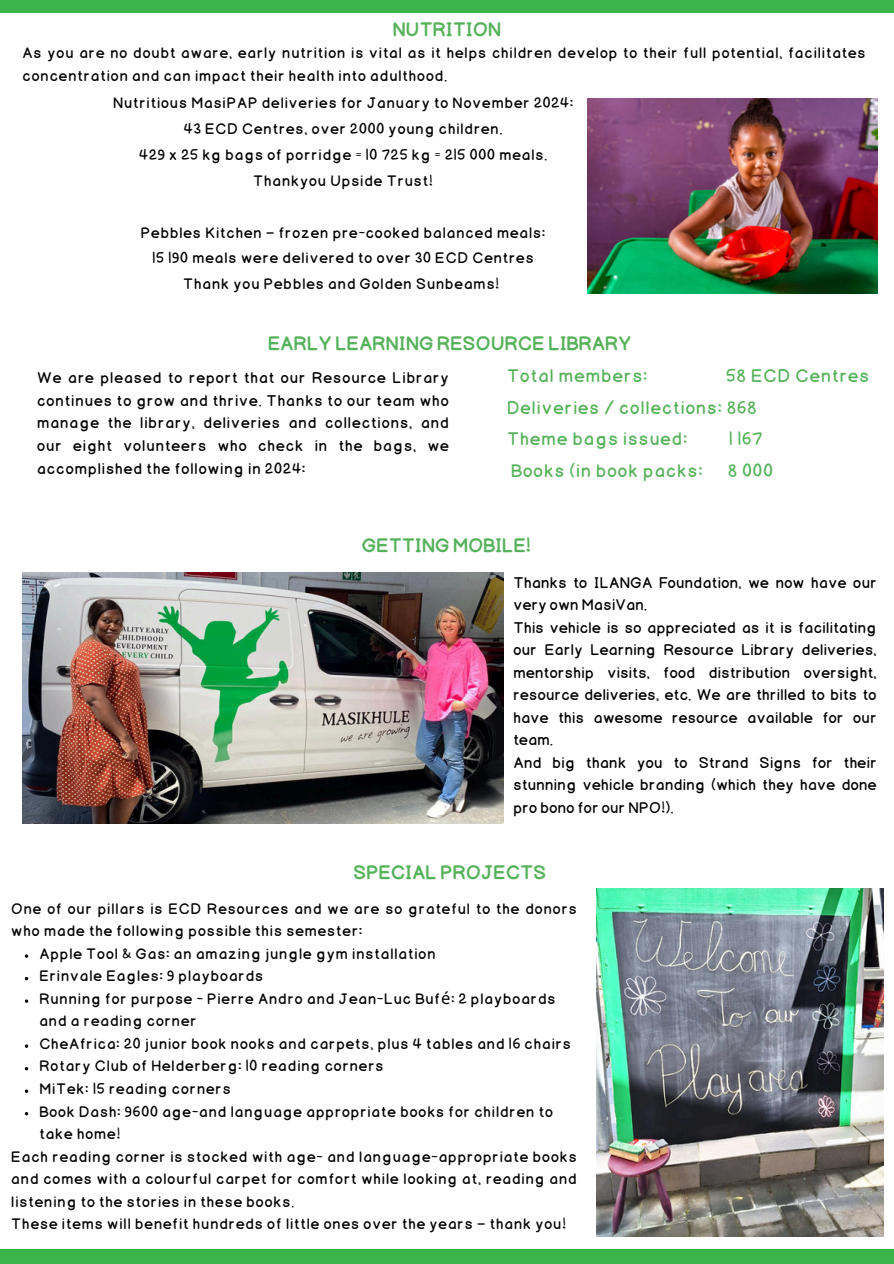
<style>
.page{position:relative;width:894px;height:1264px;background:#fff}
.page>*{position:absolute;margin:0;border:0;box-sizing:border-box;transform-origin:0 0}
.t1{font:21px "DG Jory";letter-spacing:.02em;color:#56b25a}
.t2{font:300 19.8px/31.5px "DG Jory";letter-spacing:.06em;color:#56b25a}
.t3{font:300 16.8px/22.5px "DG Jory";letter-spacing:.025em;color:#000;text-align:justify}
.t4{font:300 16.5px/22.5px "DG Jory";letter-spacing:.06em;color:#000}
.s1{font-family:"Noto Sans Gurmukhi";font-weight:400}
.s2{font-family:"Noto Sans";font-weight:400}
</style>
<div class="page">
<div style="left:0;top:0;width:893px;height:12px;background:#3bb54a"></div>
<div style="left:0;top:1249px;width:893px;height:14px;background:#3bb54a"></div>
<img style="left:23px;top:572px;width:480px;height:251px">
<img style="left:587px;top:99px;width:289px;height:194px">
<img style="left:596px;top:888px;width:286px;height:348px">
<h1 class="t1" style="left:392px;top:22px;width:110px">NUTRITION</h1>
<p class="t4" style="left:23px;top:43px;width:844px">As you are no doubt aware, early nutrition is vital as it helps children develop to their full potential, facilitates concentration and can impact their health into adulthood.</p>
<p class="t4" style="left:113px;top:94px;width:461px">Nutritious MasiPAP deliveries for January to November 2024:</p>
<p class="t4" style="left:184px;top:120px;width:320px">43 ECD Centres, over 2000 young children.</p>
<p class="t4" style="left:139px;top:146px;width:409px">429 x 25 kg bags of porridge = 10 725 kg = 215 000 meals.</p>
<p class="t4" style="left:253px;top:171px;width:181px">Thankyou Upside Trust!</p>
<p class="t4" style="left:141px;top:223px;width:405px">Pebbles Kitchen <span class="s1">–</span> frozen pre-cooked balanced meals:</p>
<p class="t4" style="left:152px;top:249px;width:382px">15 190 meals were delivered to over 30 ECD Centres</p>
<p class="t4" style="left:183px;top:275px;width:318px">Thank you Pebbles and Golden Sunbeams!</p>
<p class="t1" style="left:268px;top:336px;width:364px">EARLY LEARNING RESOURCE LIBRARY</p>
<p class="t3" style="left:37px;top:369px;width:413px">We are pleased to report that our Resource Library continues to grow and thrive. Thanks to our team who manage the library, deliveries and collections, and our eight volunteers who check in the bags, we accomplished the following in 2024:</p>
<h1 class="t2" style="left:507px;top:363px;width:363px;text-indent:219px">58 ECD Centres<br>Deliveries / collections: 868<br>Theme bags issued:</h1>
<h1 class="t2" style="left:507px;top:363px;width:142px">Total members:</h1>
<h1 class="t2" style="left:729px;top:426px;width:35px">1 167</h1>
<h1 class="t2" style="left:511px;top:457px;width:193px">Books (in book packs:</h1>
<h1 class="t2" style="left:728px;top:457px;width:46px">8 000</h1>
<p class="t1" style="left:362px;top:537px;width:170px">GETTING MOBILE!</p>
<p class="t3" style="left:513px;top:573px;width:364px">Thanks to ILANGA Foundation, we now have our very own MasiVan.</p>
<p class="t3" style="left:513px;top:618px;width:364px">This vehicle is so appreciated as it is facilitating our Early Learning Resource Library deliveries, mentorship visits, food distribution oversight, resource deliveries, etc. We are thrilled to bits to have this awesome resource available for our team.</p>
<p class="t3" style="left:513px;top:753px;width:364px">And big thank you to Strand Signs for their stunning vehicle branding (which they have done pro bono for our NPO!).</p>
<p class="t1" style="left:353px;top:865px;width:194px">SPECIAL PROJECTS</p>
<p class="t4" style="left:11px;top:899px;width:566px">One of our pillars is ECD Resources and we are so grateful to the donors who made the following possible this semester:</p>
<p class="t4" style="left:39px;top:944px;width:397px">Apple Tool &amp; Gas: an amazing jungle gym installation</p>
<p class="t4" style="left:39px;top:967px;width:225px">Erinvale Eagles: 9 playboards</p>
<p class="t4" style="left:39px;top:989px;width:517px">Running for purpose - Pierre Andro and Jean-Luc Buf<span class="s2">é</span>: 2 playboards and a reading corner</p>
<p class="t4" style="left:39px;top:1034px;width:533px">CheAfrica: 20 junior book nooks and carpets, plus 4 tables and 16 chairs</p>
<p class="t4" style="left:39px;top:1057px;width:345px">Rotary Club of Helderberg: 10 reading corners</p>
<h1 class="t4" style="left:39px;top:1079px;width:193px">MiTek: 15 reading corners</h1>
<p class="t4" style="left:39px;top:1102px;width:515px">Book Dash: 9600 age-and language appropriate books for children to take home!</p>
<h2 class="t4" style="left:11px;top:1147px;width:566px;text-align:justify">Each reading corner is stocked with age- and language-appropriate books and comes with a colourful carpet for comfort while looking at, reading and listening to the stories in these books.</h2>
<h1 class="t4" style="left:11px;top:1214px;width:556px">These items will benefit hundreds of little ones over the years <span class="s1">–</span> thank you!</h1>
</div>
